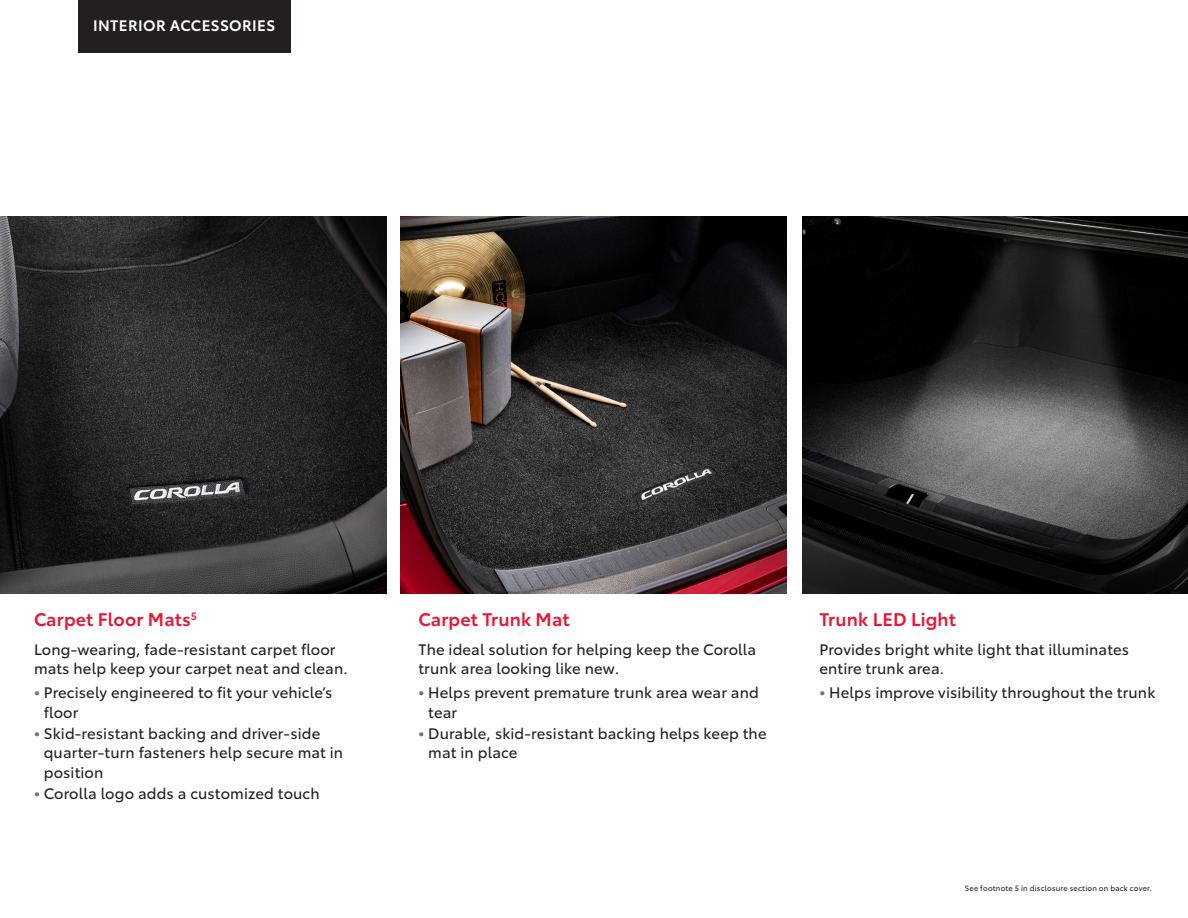
<style>
.page{position:relative;width:1188px;height:918px;background:#fff}
.page>*{position:absolute;margin:0;border:0;box-sizing:border-box;transform-origin:0 0}
.t1{font:600 18px "Toyota Type";letter-spacing:.01em;color:#e51836}
.t2{font:15px/19.5px "Toyota Type";letter-spacing:.01em;color:#231f20}
.t3{font:600 15px "Toyota Type";letter-spacing:.025em;color:#fff}
.t4{font:7.5px "Toyota Type";letter-spacing:.025em;color:#231f20}
.s1{font-weight:700;color:#717074}
</style>
<div class="page">
<img style="left:1px;top:216px;width:385px;height:378px">
<img style="left:802px;top:216px;width:386px;height:378px">
<img style="left:401px;top:216px;width:386px;height:378px">
<img style="left:0;top:216px;width:1px;height:378px">
<div style="left:78px;top:0;width:212px;height:52px;background:#231f20"></div>
<p class="t3" style="left:93px;top:14px;width:184px">INTERIOR ACCESSORIES</p>
<p class="t1" style="left:34px;top:606px;width:165px">Carpet Floor Mats<sup>5</sup></p>
<p class="t2" style="left:34px;top:638px;width:315px">Long-wearing, fade-resistant carpet floor mats help keep your carpet neat and clean.</p>
<p class="t2" style="left:44px;top:682px;width:290px;text-indent:-10px"><span class="s1">•</span> Precisely engineered to fit your vehicle’s floor</p>
<p class="t2" style="left:44px;top:722px;width:301px;text-indent:-10px"><span class="s1">•</span> Skid-resistant backing and driver-side quarter-turn fasteners help secure mat in position</p>
<p class="t2" style="left:34px;top:782px;width:287px"><span class="s1">•</span> Corolla logo adds a customized touch</p>
<p class="t1" style="left:418px;top:606px;width:153px">Carpet Trunk Mat</p>
<p class="t2" style="left:418px;top:638px;width:339px">The ideal solution for helping keep the Corolla trunk area looking like new.</p>
<p class="t2" style="left:428px;top:682px;width:332px;text-indent:-10px"><span class="s1">•</span> Helps prevent premature trunk area wear and tear</p>
<p class="t2" style="left:428px;top:722px;width:340px;text-indent:-10px"><span class="s1">•</span> Durable, skid-resistant backing helps keep the mat in place</p>
<p class="t1" style="left:819px;top:606px;width:138px">Trunk LED Light</p>
<p class="t2" style="left:819px;top:638px;width:311px">Provides bright white light that illuminates entire trunk area.</p>
<p class="t2" style="left:819px;top:682px;width:337px"><span class="s1">•</span> Helps improve visibility throughout the trunk</p>
<p class="t4" style="left:965px;top:883px;width:189px">See footnote 5 in disclosure section on back cover.</p>
</div>
